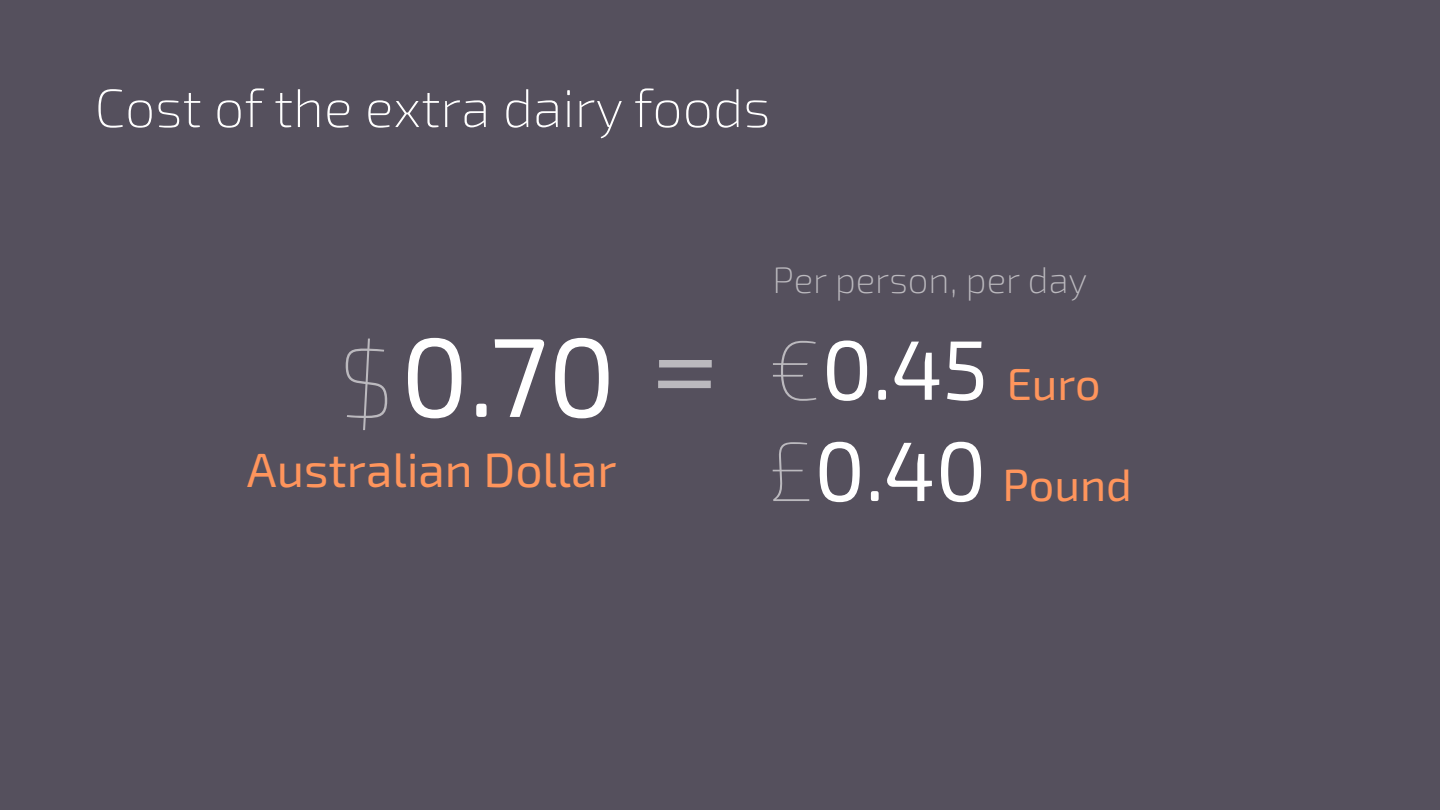
<style>
.page{position:relative;width:1440px;height:810px;background:#55505d}
.page>*{position:absolute;margin:0;border:0;box-sizing:border-box;transform-origin:0 0}
.t1{font:112.5px "Exo 2.0";color:#fff}
.t2{font:84.38px/101.2px "Exo 2.0";color:#fff}
.t3{font:200 54px "Exo 2.0";color:#fff}
.t4{font:48px "Exo 2.0";color:#ff955c}
.t5{font:45px "Exo 2.0";color:#ff955c}
.t6{font:200 36.75px "Exo 2.0";color:#bbb9be}
.s1{font-weight:100;font-size:97.5px;color:#bbb9be}
.s2{font-weight:100;font-size:84px;color:#bbb9be}
.s3{font-size:45px;color:#ff955c}
</style>
<div class="page">
<div style="left:658px;top:381px;width:53px;height:7px;background:#bbb9be"></div>
<div style="left:659px;top:360px;width:53px;height:7px;background:#bbb9be"></div>
<p class="t3" style="left:95px;top:77px;width:677px">Cost of the extra dairy foods</p>
<p class="t6" style="left:772px;top:260px;width:316px">Per person, per day</p>
<h1 class="t1" style="left:339px;top:312px;width:278px"><span class="s1">$</span>0.70</h1>
<p class="t4" style="left:247px;top:443px;width:371px">Australian Dollar</p>
<h2 class="t2" style="left:767px;top:321px;width:335px"><span class="s2">€</span>0.45 <span class="s3">Euro </span><span class="s2">£</span>0.40</h2>
<p class="t5" style="left:1003px;top:459px;width:131px">Pound</p>
</div>
